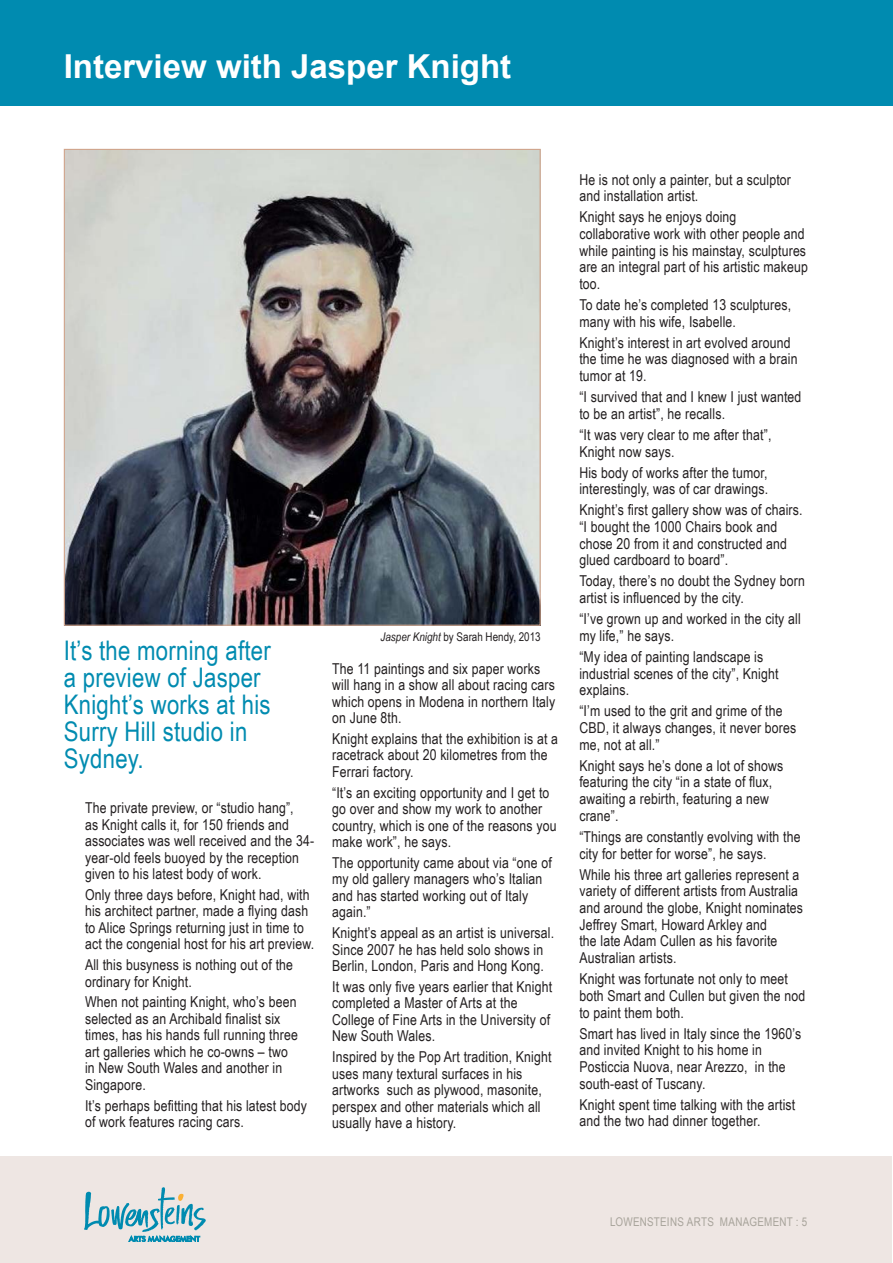
<style>
.page{position:relative;width:893px;height:1263px;background:#fff}
.page>*{position:absolute;margin:0;border:0;box-sizing:border-box;transform-origin:0 0}
.t1{font:700 33px "Arial";color:#fff}
.t2{font:27px/27px "Arial Narrow";letter-spacing:.01em;color:#008bb0}
.t3{font:15px/16.5px "Arial Narrow";letter-spacing:.01em;color:#231f20}
.t4{font:12px "Arial Narrow";color:#231f20}
.t5{font:12px "Arial Narrow";letter-spacing:.025em;color:#a7a39a}
.s1{font-style:italic}
</style>
<div class="page">
<div style="left:1px;top:1157px;width:891px;height:106px;background:#eee6e3"></div>
<svg style="left:84px;top:1187px;width:122px;height:55px"></svg>
<div style="left:1px;top:0;width:892px;height:106px;background:#008bb0"></div>
<img style="left:66px;top:151px;width:473px;height:473px">
<h1 class="t1" style="left:64px;top:45px;width:449px">Interview with Jasper Knight</h1>
<h2 class="t2" style="left:64px;top:636px;width:209px">It’s the morning after a preview of Jasper<br>Knight’s works at his<br>Surry Hill studio in<br>Sydney.</h2>
<p class="t3" style="left:85px;top:799px;width:231px">The private preview, or “studio hang”,<br>as Knight calls it, for 150 friends and associates was well received and the 34- year-old feels buoyed by the reception given to his latest body of work.</p>
<p class="t3" style="left:85px;top:886px;width:231px">Only three days before, Knight had, with his architect partner, made a flying dash to Alice Springs returning just in time to act the congenial host for his art preview.</p>
<p class="t3" style="left:85px;top:956px;width:210px">All this busyness is nothing out of the ordinary for Knight.</p>
<p class="t3" style="left:85px;top:993px;width:214px">When not painting Knight, who’s been selected as an Archibald finalist six times, has his hands full running three art galleries which he co-owns – two in New South Wales and another in<br>Singapore.</p>
<p class="t3" style="left:85px;top:1096px;width:224px">It’s perhaps befitting that his latest body of work features racing cars.</p>
<p class="t4" style="left:381px;top:628px;width:162px"><span class="s1">Jasper Knight</span> by Sarah Hendy, 2013</p>
<p class="t3" style="left:332px;top:660px;width:225px">The 11 paintings and six paper works will hang in a show all about racing cars which opens in Modena in northern Italy on June 8th.</p>
<p class="t3" style="left:332px;top:730px;width:227px">Knight explains that the exhibition is at a racetrack about 20 kilometres from the<br>Ferrari factory.</p>
<p class="t3" style="left:332px;top:784px;width:226px">“It’s an exciting opportunity and I get to go over and show my work to another country, which is one of the reasons you make work”, he says.</p>
<p class="t3" style="left:332px;top:854px;width:221px">The opportunity came about via “one of my old gallery managers who’s Italian and has started working out of Italy again.”</p>
<p class="t3" style="left:332px;top:924px;width:223px">Knight’s appeal as an artist is universal.<br>Since 2007 he has held solo shows in<br>Berlin, London, Paris and Hong Kong.</p>
<p class="t3" style="left:332px;top:978px;width:221px">It was only five years earlier that Knight completed a Master of Arts at the<br>College of Fine Arts in the University of<br>New South Wales.</p>
<p class="t3" style="left:332px;top:1048px;width:221px">Inspired by the Pop Art tradition, Knight uses many textural surfaces in his artworks such as plywood, masonite, perspex and other materials which all usually have a history.</p>
<p class="t3" style="left:579px;top:171px;width:213px">He is not only a painter, but a sculptor and installation artist.</p>
<p class="t3" style="left:579px;top:208px;width:230px">Knight says he enjoys doing collaborative work with other people and while painting is his mainstay, sculptures are an integral part of his artistic makeup too.</p>
<p class="t3" style="left:579px;top:296px;width:213px">To date he’s completed 13 sculptures, many with his wife, Isabelle.</p>
<p class="t3" style="left:579px;top:334px;width:220px">Knight’s interest in art evolved around the time he was diagnosed with a brain tumor at 19.</p>
<p class="t3" style="left:579px;top:388px;width:224px">“I survived that and I knew I just wanted to be an artist”, he recalls.</p>
<p class="t3" style="left:579px;top:426px;width:194px">“It was very clear to me after that”,<br>Knight now says.</p>
<p class="t3" style="left:579px;top:463px;width:190px">His body of works after the tumor, interestingly, was of car drawings.</p>
<p class="t3" style="left:579px;top:501px;width:225px">Knight’s first gallery show was of chairs. “I bought the 1000 Chairs book and chose 20 from it and constructed and glued cardboard to board”.</p>
<p class="t3" style="left:579px;top:572px;width:227px">Today, there’s no doubt the Sydney born artist is influenced by the city.</p>
<p class="t3" style="left:579px;top:610px;width:223px">“I’ve grown up and worked in the city all my life,” he says.</p>
<p class="t3" style="left:579px;top:648px;width:201px">“My idea of painting landscape is industrial scenes of the city”, Knight explains.</p>
<p class="t3" style="left:579px;top:702px;width:218px">“I’m used to the grit and grime of the<br>CBD, it always changes, it never bores me, not at all.”</p>
<p class="t3" style="left:579px;top:756px;width:206px">Knight says he’s done a lot of shows featuring the city “in a state of flux, awaiting a rebirth, featuring a new crane”.</p>
<p class="t3" style="left:579px;top:828px;width:223px">“Things are constantly evolving with the city for better for worse”, he says.</p>
<p class="t3" style="left:579px;top:865px;width:225px">While his three art galleries represent a variety of different artists from Australia and around the globe, Knight nominates Jeffrey Smart, Howard Arkley and<br>the late Adam Cullen as his favorite Australian artists.</p>
<p class="t3" style="left:579px;top:970px;width:227px">Knight was fortunate not only to meet both Smart and Cullen but given the nod to paint them both.</p>
<p class="t3" style="left:579px;top:1024px;width:223px">Smart has lived in Italy since the 1960’s and invited Knight to his home in Posticcia Nuova, near Arezzo, in the south-east of Tuscany.</p>
<p class="t3" style="left:579px;top:1095px;width:217px">Knight spent time talking with the artist and the two had dinner together.</p>
<p class="t5" style="left:610px;top:1212px;width:198px">LOWENSTEINS ARTS MANAGEMENT : 5</p>
</div>
